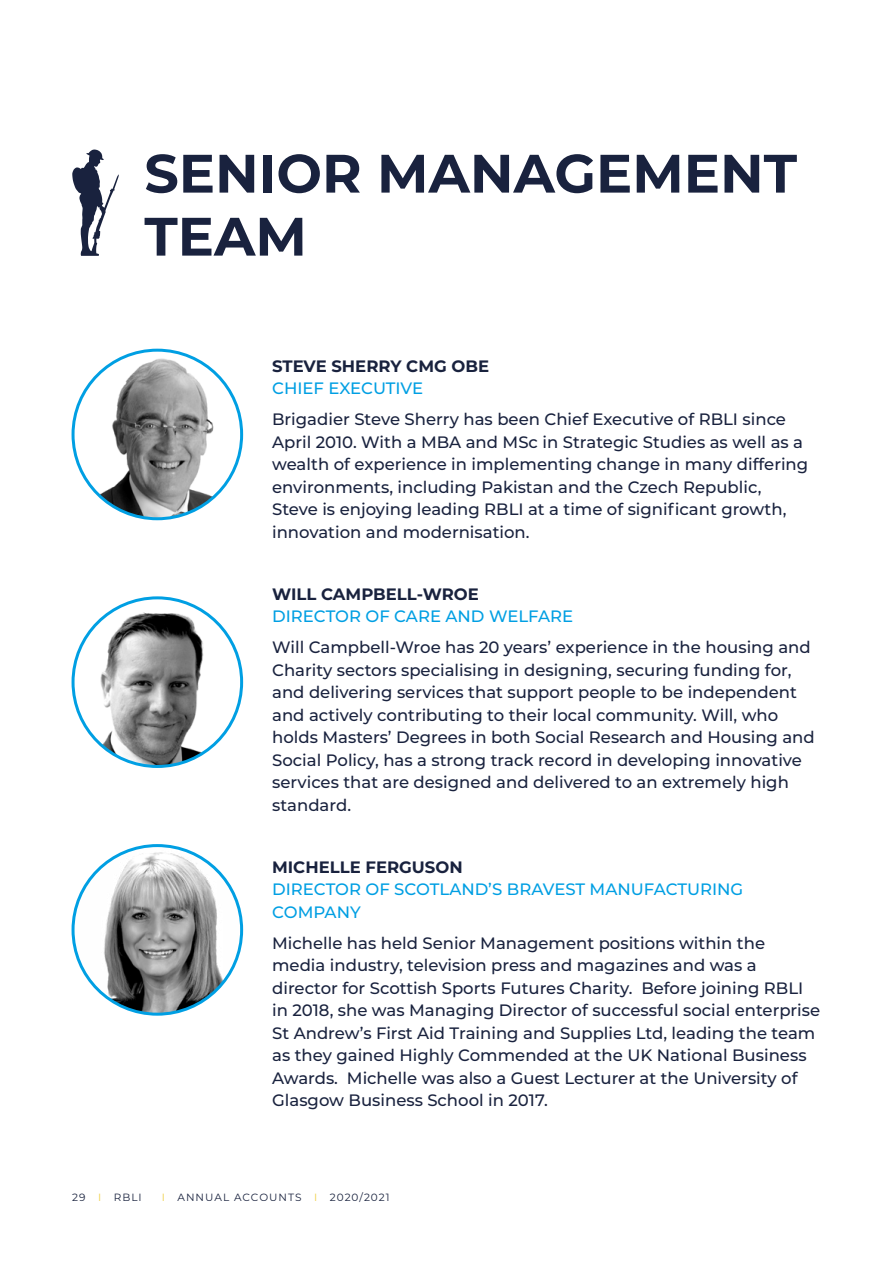
<style>
.page{position:relative;width:893px;height:1263px;background:#fff}
.page>*{position:absolute;margin:0;border:0;box-sizing:border-box;transform-origin:0 0}
.TOC_Heading{font:700 54px/63px "Montserrat";color:#19223e}
.RBLI_Paragraph_Style{font:500 16.5px/22.5px "Montserrat";color:#19223e}
.RBLI_Paragraph_Style-2{font:500 16.5px/22.5px "Montserrat";color:#009fe3}
.RBLI_Paragraph_Style-3{font:700 16.5px "Montserrat";color:#19223e}
.t1{font:10.5px "Montserrat";letter-spacing:.1em;color:#19223e}
.s1{color:#efd044}
</style>
<div class="page">
<img style="left:73px;top:601px;width:169px;height:165px">
<img style="left:73px;top:350px;width:169px;height:169px;border-radius:84px">
<img style="left:73px;top:845px;width:169px;height:169px;border-radius:84px">
<svg style="left:72px;top:149px;width:47px;height:107px"></svg>
<p class="TOC_Heading" style="left:144px;top:139px;width:654px">SENIOR MANAGEMENT<br>TEAM</p>
<p class="RBLI_Paragraph_Style-3" style="left:272px;top:354px;width:218px">STEVE SHERRY CMG OBE</p>
<p class="RBLI_Paragraph_Style-2" style="left:272px;top:376px;width:153px">CHIEF EXECUTIVE</p>
<p class="RBLI_Paragraph_Style" style="left:272px;top:407px;width:538px">Brigadier Steve Sherry has been Chief Executive of RBLI since April 2010. With a MBA and MSc in Strategic Studies as well as a wealth of experience in implementing change in many differing environments, including Pakistan and the Czech Republic, Steve is enjoying leading RBLI at a time of significant growth, innovation and modernisation.</p>
<p class="RBLI_Paragraph_Style-3" style="left:272px;top:582px;width:208px">WILL CAMPBELL-WROE</p>
<p class="RBLI_Paragraph_Style-2" style="left:272px;top:604px;width:303px">DIRECTOR OF CARE AND WELFARE</p>
<p class="RBLI_Paragraph_Style" style="left:272px;top:635px;width:544px">Will Campbell-Wroe has 20 years’ experience in the housing and Charity sectors specialising in designing, securing funding for, and delivering services that support people to be independent and actively contributing to their local community. Will, who holds Masters’ Degrees in both Social Research and Housing and Social Policy, has a strong track record in developing innovative services that are designed and delivered to an extremely high standard.</p>
<p class="RBLI_Paragraph_Style-3" style="left:272px;top:855px;width:192px">MICHELLE FERGUSON</p>
<p class="RBLI_Paragraph_Style-2" style="left:272px;top:877px;width:473px">DIRECTOR OF SCOTLAND’S BRAVEST MANUFACTURING<br>COMPANY</p>
<p class="RBLI_Paragraph_Style" style="left:272px;top:931px;width:550px">Michelle has held Senior Management positions within the media industry, television press and magazines and was a director for Scottish Sports Futures Charity. Before joining RBLI in 2018, she was Managing Director of successful social enterprise St Andrew’s First Aid Training and Supplies Ltd, leading the team as they gained Highly Commended at the UK National Business Awards. Michelle was also a Guest Lecturer at the University of Glasgow Business School in 2017.</p>
<p class="t1" style="left:72px;top:1190px;width:71px">29 <span class="s1">I</span> RBLI</p>
<p class="t1" style="left:162px;top:1190px;width:229px"><span class="s1">I</span> ANNUAL ACCOUNTS <span class="s1">I</span> 2020/2021</p>
</div>
